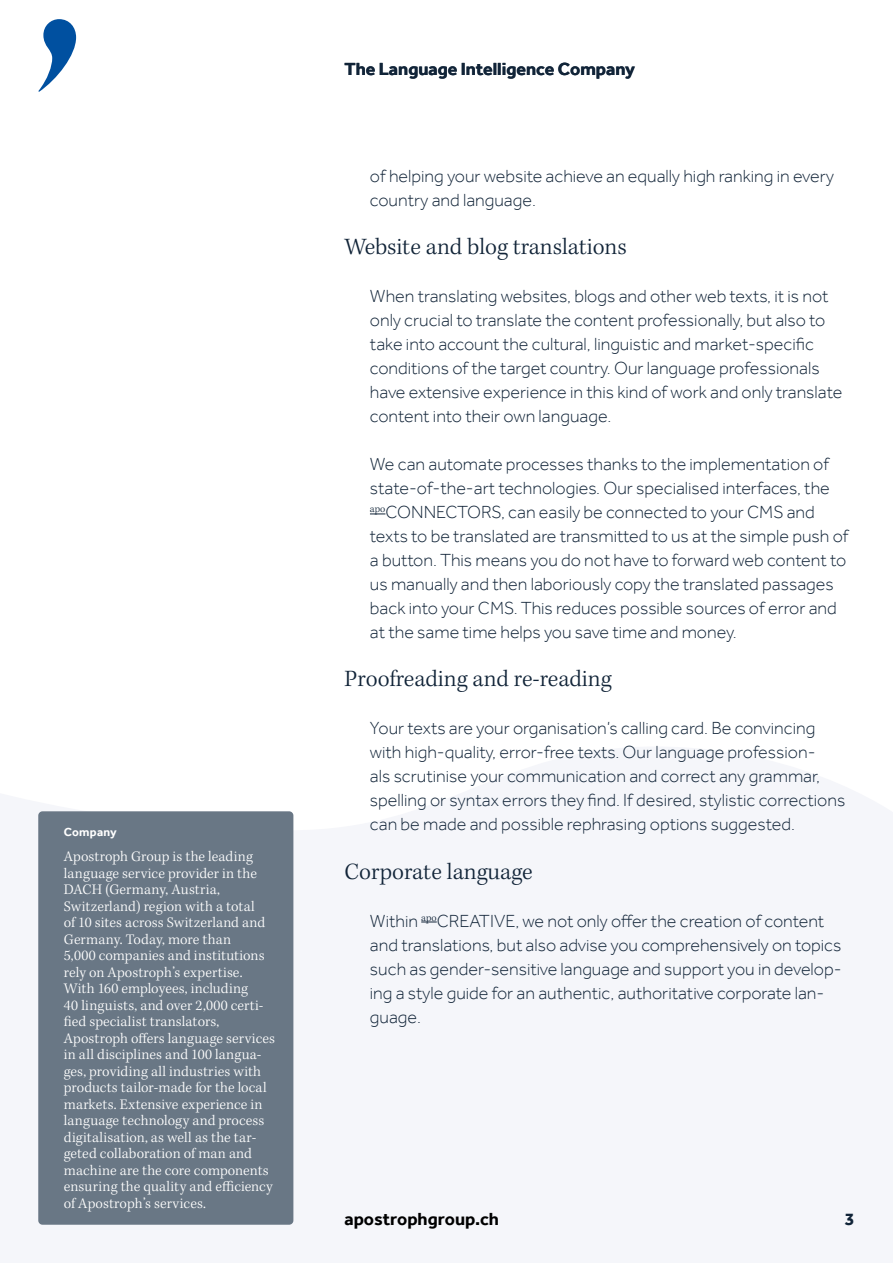
<style>
.page{position:relative;width:893px;height:1263px;background:#fff}
.page>*{position:absolute;margin:0;border:0;box-sizing:border-box;transform-origin:0 0}
.t1{font:300 24px "Kepler Std";color:#112438}
.t2{font:300 18px/24px "Effra";color:#112438}
.t3{font:700 18px "Effra";color:#112438}
.t4{font:700 18px "Effra";color:#000}
.t5{font:300 15px/16.5px "Kepler Std";letter-spacing:.01em;color:#fff}
.t6{font:700 12px "Effra";letter-spacing:.025em;color:#fff}
</style>
<div class="page">
<svg style="left:38px;top:19px;width:38px;height:73px"></svg>
<svg style="left:370px;top:514px;width:15px;height:1px"></svg>
<svg style="left:421px;top:922px;width:16px;height:1px"></svg>
<div style="left:38px;top:811px;width:255px;height:414px;background:#697785;border-radius:4px"></div>
<p class="t6" style="left:64px;top:825px;width:55px">Company</p>
<p class="t5" style="left:64px;top:849px;width:213px">Apostroph Group is the leading language service provider in the<br>DACH (Germany, Austria,<br>Switzerland) region with a total<br>of 10 sites across Switzerland and<br>Germany. Today, more than<br>5,000 companies and institutions rely on Apostroph’s expertise.<br>With 160 employees, including<br>40 linguists, and over 2,000 certi&shy;fied specialist translators,<br>Apostroph offers language services in all disciplines and 100 langua&shy;ges, providing all industries with products tailor-made for the local markets. Extensive experience in language technology and process digitalisation, as well as the tar&shy;geted collaboration of man and machine are the core components ensuring the quality and efficiency of Apostroph’s services.</p>
<p class="t3" style="left:344px;top:58px;width:292px">The Language Intelligence Company</p>
<p class="t2" style="left:370px;top:164px;width:466px">of helping your website achieve an equally high ranking in every country and language.</p>
<h1 class="t1" style="left:344px;top:233px;width:284px">Website and blog translations</h1>
<p class="t2" style="left:370px;top:284px;width:474px">When translating websites, blogs and other web texts, it is not only crucial to translate the content professionally, but also to take into account the cultural, linguistic and market-specific conditions of the target country. Our language professionals have extensive experience in this kind of work and only translate content into their own language.</p>
<p class="t2" style="left:370px;top:452px;width:480px">We can automate processes thanks to the implementation of state-of-the-art technologies. Our specialised interfaces, the <sup>apo</sup>CONNECTORS, can easily be connected to your CMS and texts to be translated are transmitted to us at the simple push of a button. This means you do not have to forward web content to us manually and then laboriously copy the translated passages back into your CMS. This reduces possible sources of error and at the same time helps you save time and money.</p>
<h1 class="t1" style="left:344px;top:665px;width:269px">Proofreading and re-reading</h1>
<p class="t2" style="left:370px;top:716px;width:477px">Your texts are your organisation’s calling card. Be convincing with high-quality, error-free texts. Our language profession-<br>als scrutinise your communication and correct any grammar, spelling or syntax errors they find. If desired, stylistic corrections can be made and possible rephrasing options suggested.</p>
<h1 class="t1" style="left:344px;top:857px;width:190px">Corporate language</h1>
<p class="t2" style="left:370px;top:908px;width:473px">Within <sup>apo</sup>CREATIVE, we not only offer the creation of content and translations, but also advise you comprehensively on topics such as gender-sensitive language and support you in develop&shy;ing a style guide for an authentic, authoritative corporate lan&shy;guage.</p>
<p class="t4" style="left:344px;top:1208px;width:156px">apostrophgroup.ch</p>
<p class="t3" style="left:845px;top:1208px;width:11px">3</p>
</div>
